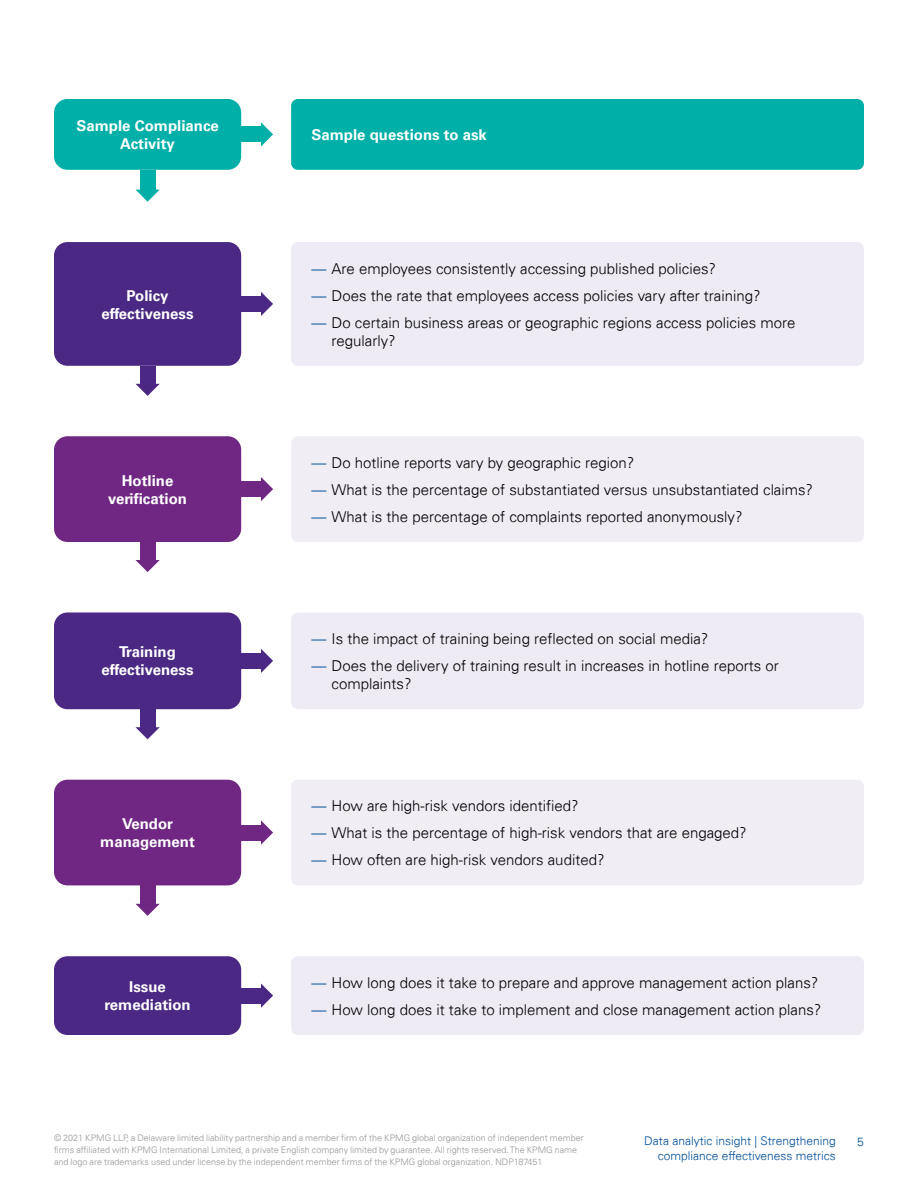
<style>
.page{position:relative;width:918px;height:1188px;background:#fff}
.page>*{position:absolute;margin:0;border:0;box-sizing:border-box;transform-origin:0 0}
.t1{font:300 15px/18px "Univers 45";color:#000}
.t2{font:700 15px/18px "Univers 65";color:#fff;text-align:center}
.t3{font:300 12px "Univers 45";color:#004e98}
.t4{font:300 9px/12px "Univers 45";color:#939598}
.s1{color:#004e98}
</style>
<div class="page">
<div style="left:54px;top:99px;width:187px;height:71px;background:#00afa8;border-radius:14px"></div>
<div style="left:291px;top:99px;width:573px;height:71px;background:#00afa8;border-radius:7px"></div>
<div style="left:140px;top:170px;width:15px;height:20px;background:#00afa8"></div>
<svg style="left:136px;top:190px;width:24px;height:12px"></svg>
<div style="left:241px;top:127px;width:20px;height:15px;background:#00afa8"></div>
<svg style="left:261px;top:122px;width:12px;height:25px"></svg>
<div style="left:291px;top:956px;width:573px;height:79px;background:#eeebf4;border-radius:7px"></div>
<div style="left:54px;top:956px;width:187px;height:79px;background:#4b2884;border-radius:14px"></div>
<div style="left:241px;top:988px;width:20px;height:15px;background:#4b2884"></div>
<svg style="left:261px;top:983px;width:12px;height:25px"></svg>
<div style="left:54px;top:242px;width:187px;height:124px;background:#4b2884;border-radius:14px"></div>
<div style="left:291px;top:242px;width:573px;height:124px;background:#eeebf4;border-radius:7px"></div>
<div style="left:241px;top:296px;width:20px;height:15px;background:#4b2884"></div>
<svg style="left:261px;top:292px;width:12px;height:24px"></svg>
<div style="left:140px;top:366px;width:15px;height:20px;background:#4b2884"></div>
<svg style="left:135px;top:384px;width:25px;height:12px"></svg>
<div style="left:291px;top:436px;width:573px;height:106px;background:#f1edf5;border-radius:7px"></div>
<div style="left:54px;top:436px;width:187px;height:106px;background:#702784;border-radius:14px"></div>
<div style="left:241px;top:482px;width:20px;height:15px;background:#702784"></div>
<svg style="left:261px;top:477px;width:12px;height:24px"></svg>
<div style="left:140px;top:542px;width:15px;height:18px;background:#702784"></div>
<svg style="left:135px;top:560px;width:25px;height:12px"></svg>
<div style="left:291px;top:612px;width:573px;height:97px;background:#eeebf4;border-radius:7px"></div>
<div style="left:54px;top:612px;width:187px;height:97px;background:#4b2884;border-radius:14px"></div>
<div style="left:241px;top:653px;width:20px;height:15px;background:#4b2884"></div>
<svg style="left:261px;top:649px;width:12px;height:24px"></svg>
<div style="left:140px;top:709px;width:15px;height:19px;background:#4b2884"></div>
<svg style="left:135px;top:727px;width:25px;height:12px"></svg>
<div style="left:291px;top:780px;width:573px;height:105px;background:#f1edf5;border-radius:7px"></div>
<div style="left:54px;top:780px;width:187px;height:105px;background:#702784;border-radius:14px"></div>
<div style="left:241px;top:825px;width:20px;height:15px;background:#702784"></div>
<svg style="left:261px;top:820px;width:12px;height:25px"></svg>
<div style="left:140px;top:885px;width:15px;height:20px;background:#702784"></div>
<svg style="left:135px;top:904px;width:25px;height:12px"></svg>
<p class="t2" style="left:76px;top:116px;width:144px">Sample Compliance<br>Activity</p>
<p class="t2" style="left:311px;top:126px;width:177px">Sample questions to ask</p>
<p class="t2" style="left:102px;top:286px;width:94px">Policy effectiveness</p>
<p class="t2" style="left:108px;top:472px;width:81px">Hotline verification</p>
<p class="t2" style="left:102px;top:643px;width:94px">Training effectiveness</p>
<p class="t2" style="left:100px;top:815px;width:96px">Vendor management</p>
<p class="t2" style="left:104px;top:978px;width:88px">Issue remediation</p>
<p class="t1" style="left:311px;top:259px;width:406px"><span class="s1">—</span> Are employees consistently accessing published policies?</p>
<p class="t1" style="left:311px;top:286px;width:451px"><span class="s1">—</span> Does the rate that employees access policies vary after training?</p>
<p class="t1" style="left:332px;top:313px;width:465px;text-indent:-20px"><span class="s1">—</span> Do certain business areas or geographic regions access policies more regularly?</p>
<p class="t1" style="left:311px;top:453px;width:324px"><span class="s1">—</span> Do hotline reports vary by geographic region?</p>
<p class="t1" style="left:311px;top:480px;width:503px"><span class="s1">—</span> What is the percentage of substantiated versus unsubstantiated claims?</p>
<p class="t1" style="left:311px;top:507px;width:433px"><span class="s1">—</span> What is the percentage of complaints reported anonymously?</p>
<p class="t1" style="left:311px;top:630px;width:399px"><span class="s1">—</span> Is the impact of training being reflected on social media?</p>
<p class="t1" style="left:332px;top:657px;width:449px;text-indent:-20px"><span class="s1">—</span> Does the delivery of training result in increases in hotline reports or complaints?</p>
<p class="t1" style="left:311px;top:797px;width:269px"><span class="s1">—</span> How are high-risk vendors identified?</p>
<p class="t1" style="left:311px;top:824px;width:437px"><span class="s1">—</span> What is the percentage of high-risk vendors that are engaged?</p>
<p class="t1" style="left:311px;top:851px;width:295px"><span class="s1">—</span> How often are high-risk vendors audited?</p>
<p class="t1" style="left:311px;top:973px;width:509px"><span class="s1">—</span> How long does it take to prepare and approve management action plans?</p>
<p class="t1" style="left:311px;top:1000px;width:512px"><span class="s1">—</span> How long does it take to implement and close management action plans?</p>
<p class="t4" style="left:54px;top:1132px;width:531px">© 2021 KPMG LLP, a Delaware limited liability partnership and a member firm of the KPMG global organization of independent member firms affiliated with KPMG International Limited, a private English company limited by guarantee. All rights reserved. The KPMG name and logo are trademarks used under license by the independent member firms of the KPMG global organization. NDP187451</p>
<p class="t3" style="left:644px;top:1134px;width:193px">Data analytic insight | Strengthening</p>
<p class="t3" style="left:857px;top:1135px;width:8px">5</p>
<p class="t3" style="left:658px;top:1149px;width:180px">compliance effectiveness metrics</p>
</div>
